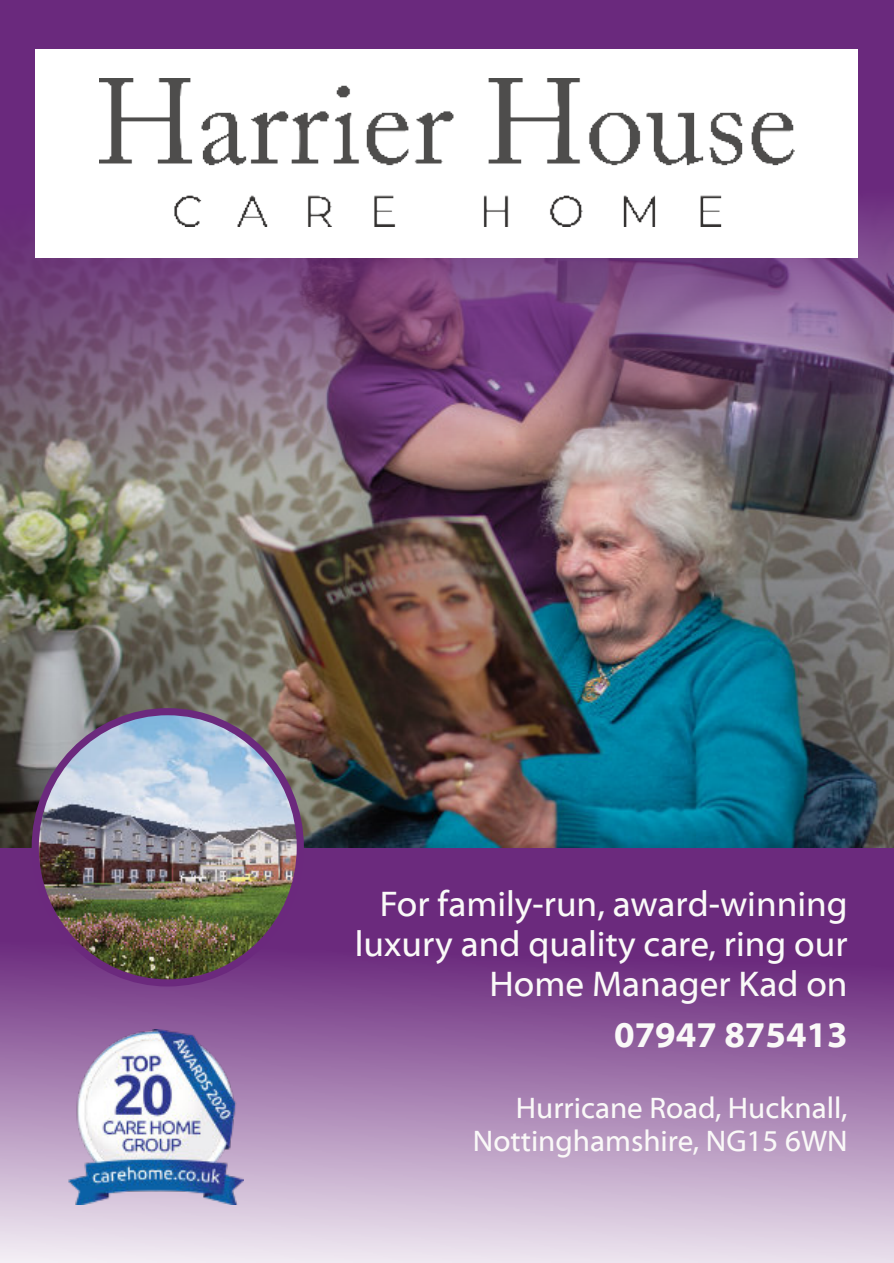
<style>
.page{position:relative;width:894px;height:1263px;background:#fff}
.page>*{position:absolute;margin:0;border:0;box-sizing:border-box;transform-origin:0 0}
.t1{font:36px/39.6px "Myriad Web Pro";color:#faf9f8;text-align:right}
.t2{font:700 36px "Myriad Web Pro";color:#faf9f8}
.t3{font:30px/33px "Myriad Web Pro";color:#faf9f8;text-align:right}
</style>
<div class="page">
<img style="left:0;top:848px;width:893px;height:415px">
<div style="left:0;top:0;width:893px;height:400px;background:#6a297d"></div>
<img style="left:0;top:189px;width:893px;height:659px">
<img style="left:35px;top:712px;width:265px;height:268px">
<div style="left:32px;top:708px;width:272px;height:278px;border:7px solid #6b297d;border-radius:50%"></div>
<div style="left:36px;top:50px;width:821px;height:208px;background:#fff"></div>
<img style="left:99px;top:78px;width:695px;height:148px">
<img style="left:69px;top:1030px;width:174px;height:174px">
<p class="t1" style="left:355px;top:886px;width:494px">For family-run, award-winning luxury and quality care, ring our<br>Home Manager Kad on</p>
<p class="t2" style="left:614px;top:1018px;width:235px">07947 875413</p>
<p class="t3" style="left:472px;top:1093px;width:376px">Hurricane Road, Hucknall,<br>Nottinghamshire, NG15 6WN</p>
</div>
